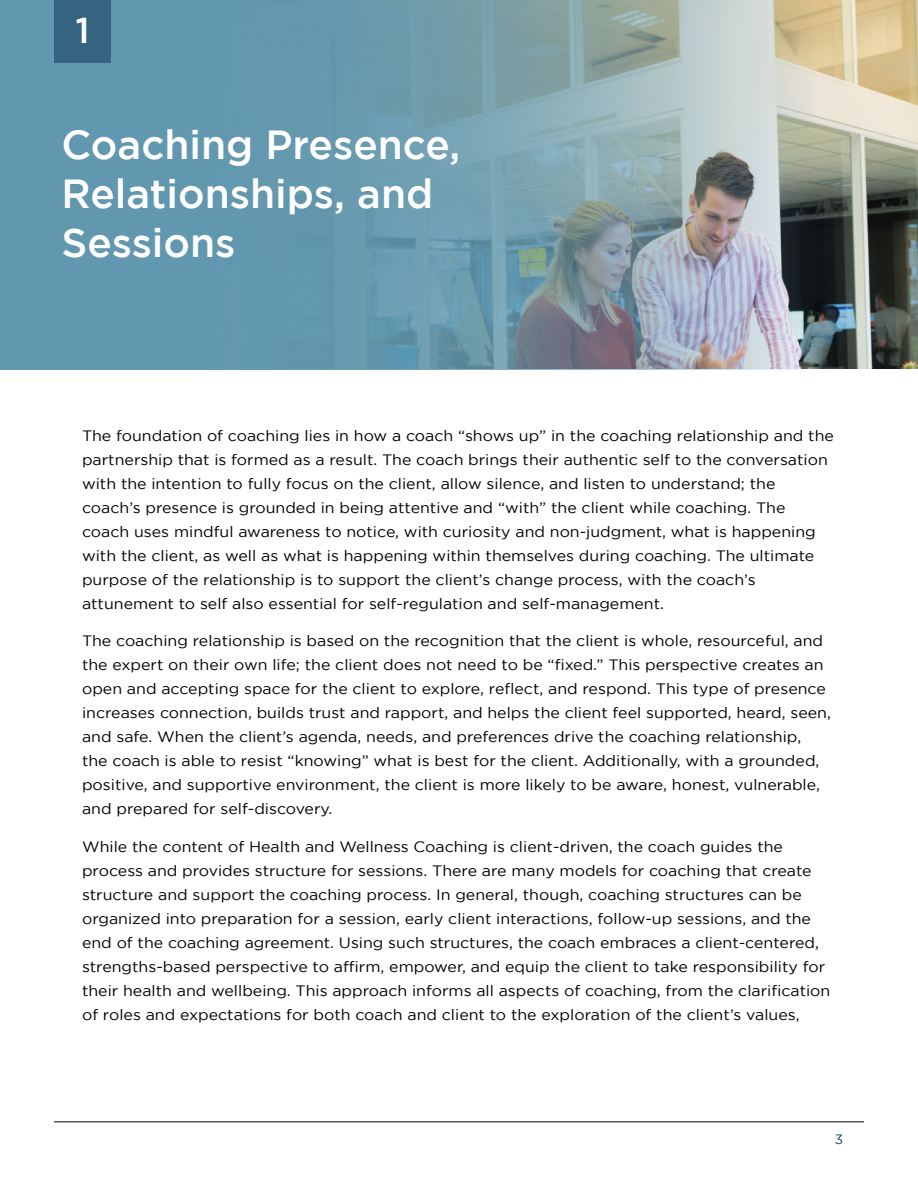
<style>
.page{position:relative;width:918px;height:1188px;background:#fff}
.page>*{position:absolute;margin:0;border:0;box-sizing:border-box;transform-origin:0 0}
.t1{font:500 40.5px/48.6px "Gotham";color:#fff}
.t2{font:500 36px "Gotham";color:#fff}
.t3{font:15px/24px "Gotham";color:#000;scale:1.06 1}
.t4{font:13.5px "Gotham";color:#0c4358}
</style>
<div class="page">
<hr style="left:54px;top:1122px;width:810px;height:1px;background:#000">
<img style="left:815px;top:0;width:103px;height:369px">
<svg style="left:0;top:0;width:815px;height:370px;fill:#6999af"></svg>
<div style="left:54px;top:0;width:56px;height:63px;background:#34647f"></div>
<h2 class="t2" style="left:76px;top:9px;width:16px">1</h2>
<h1 class="t1" style="left:61px;top:120px;width:400px">Coaching Presence,<br>Relationships, and<br>Sessions</h1>
<p class="t3" style="left:82px;top:423px;width:711px">The foundation of coaching lies in how a coach “shows up” in the coaching relationship and the partnership that is formed as a result. The coach brings their authentic self to the conversation with the intention to fully focus on the client, allow silence, and listen to understand; the coach’s presence is grounded in being attentive and “with” the client while coaching. The coach uses mindful awareness to notice, with curiosity and non-judgment, what is happening with the client, as well as what is happening within themselves during coaching. The ultimate purpose of the relationship is to support the client’s change process, with the coach’s attunement to self also essential for self-regulation and self-management.</p>
<p class="t3" style="left:82px;top:629px;width:708px">The coaching relationship is based on the recognition that the client is whole, resourceful, and the expert on their own life; the client does not need to be “fixed.” This perspective creates an open and accepting space for the client to explore, reflect, and respond. This type of presence increases connection, builds trust and rapport, and helps the client feel supported, heard, seen, and safe. When the client’s agenda, needs, and preferences drive the coaching relationship,<br>the coach is able to resist “knowing” what is best for the client. Additionally, with a grounded, positive, and supportive environment, the client is more likely to be aware, honest, vulnerable, and prepared for self-discovery.</p>
<p class="t3" style="left:82px;top:834px;width:707px">While the content of Health and Wellness Coaching is client-driven, the coach guides the process and provides structure for sessions. There are many models for coaching that create structure and support the coaching process. In general, though, coaching structures can be organized into preparation for a session, early client interactions, follow-up sessions, and the end of the coaching agreement. Using such structures, the coach embraces a client-centered, strengths-based perspective to affirm, empower, and equip the client to take responsibility for their health and wellbeing. This approach informs all aspects of coaching, from the clarification of roles and expectations for both coach and client to the exploration of the client’s values,</p>
<p class="t4" style="left:835px;top:1132px;width:10px">3</p>
</div>
